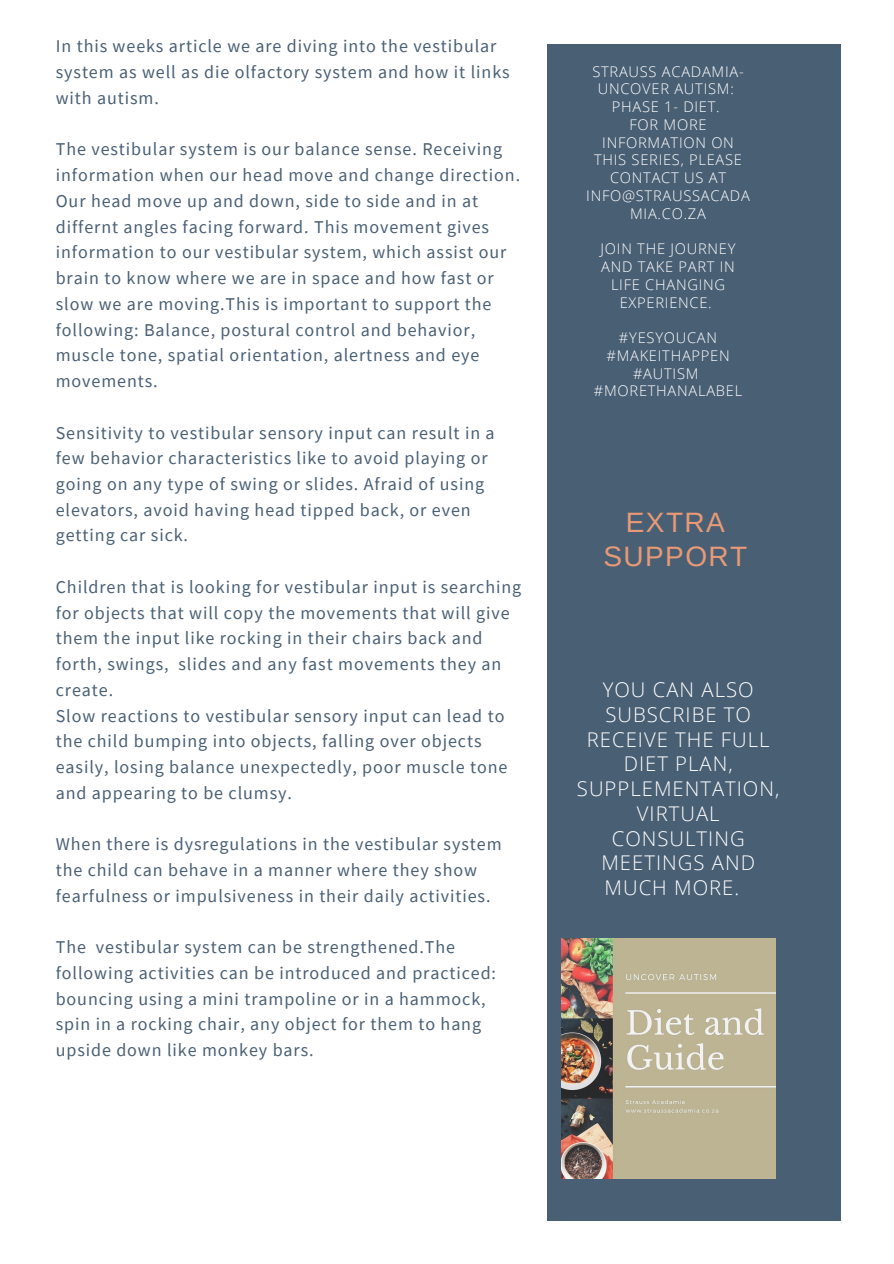
<style>
.page{position:relative;width:894px;height:1264px;background:#fff}
.page>*{position:absolute;margin:0;border:0;box-sizing:border-box;transform-origin:0 0}
.t1{font:28.05px/33.8px "Arimo";letter-spacing:.05em;color:#e89976;text-align:center}
.t2{font:300 20.25px "Open Sans";letter-spacing:.05em;color:#fff}
.t3{font:18px/25.7px "Source Sans Pro";letter-spacing:.05em;color:#495f74}
.t4{font:300 14.7px/17.7px "Open Sans";letter-spacing:.05em;color:#fff;text-align:center}
</style>
<div class="page">
<div style="left:547px;top:45px;width:292px;height:1175px;background:#495f74"></div>
<img style="left:561px;top:938px;width:214px;height:240px">
<p class="t3" style="left:56px;top:33px;width:455px">In this weeks article we are diving into the vestibular system as well as die olfactory system and how it links with autism.</p>
<p class="t3" style="left:56px;top:136px;width:465px">The vestibular system is our balance sense. Receiving information when our head move and change direction.<br>Our head move up and down, side to side and in at differnt angles facing forward. This movement gives information to our vestibular system, which assist our brain to know where we are in space and how fast or slow we are moving.This is important to support the following: Balance, postural control and behavior, muscle tone, spatial orientation, alertness and eye movements.</p>
<p class="t3" style="left:56px;top:419px;width:440px">Sensitivity to vestibular sensory input can result in a few behavior characteristics like to avoid playing or going on any type of swing or slides. Afraid of using elevators, avoid having head tipped back, or even getting car sick.</p>
<p class="t3" style="left:56px;top:573px;width:467px">Children that is looking for vestibular input is searching for objects that will copy the movements that will give them the input like rocking in their chairs back and forth, swings, slides and any fast movements they an create.<br>Slow reactions to vestibular sensory input can lead to the child bumping into objects, falling over objects easily, losing balance unexpectedly, poor muscle tone and appearing to be clumsy.</p>
<p class="t3" style="left:56px;top:831px;width:447px">When there is dysregulations in the vestibular system the child can behave in a manner where they show fearfulness or impulsiveness in their daily activities.</p>
<p class="t3" style="left:56px;top:934px;width:441px">The vestibular system can be strengthened.The following activities can be introduced and practiced: bouncing using a mini trampoline or in a hammock, spin in a rocking chair, any object for them to hang upside down like monkey bars.</p>
<p class="t4" style="left:586px;top:62px;width:165px">STRAUSS ACADAMIA-<br>UNCOVER AUTISM:<br>PHASE 1- DIET.<br>FOR MORE<br>INFORMATION ON<br>THIS SERIES, PLEASE<br>CONTACT US AT<br>INFO@STRAUSSACADA<br>MIA.CO.ZA</p>
<p class="t4" style="left:600px;top:240px;width:136px">JOIN THE JOURNEY<br>AND TAKE PART IN<br>LIFE CHANGING<br>EXPERIENCE.</p>
<p class="t4" style="left:593px;top:328px;width:150px">#YESYOUCAN #MAKEITHAPPEN #AUTISM #MORETHANALABEL</p>
<h1 class="t1" style="left:603px;top:505px;width:145px">EXTRA<br>SUPPORT</h1>
<p class="t2" style="left:602px;top:675px;width:152px">YOU CAN ALSO</p>
<p class="t2" style="left:605px;top:700px;width:147px">SUBSCRIBE TO</p>
<p class="t2" style="left:586px;top:725px;width:184px">RECEIVE THE FULL</p>
<p class="t2" style="left:623px;top:749px;width:110px">DIET PLAN,</p>
<p class="t2" style="left:576px;top:774px;width:204px">SUPPLEMENTATION,</p>
<p class="t2" style="left:636px;top:799px;width:84px">VIRTUAL</p>
<p class="t2" style="left:611px;top:824px;width:134px">CONSULTING</p>
<p class="t2" style="left:601px;top:848px;width:155px">MEETINGS AND</p>
<p class="t2" style="left:604px;top:873px;width:136px">MUCH MORE.</p>
</div>
